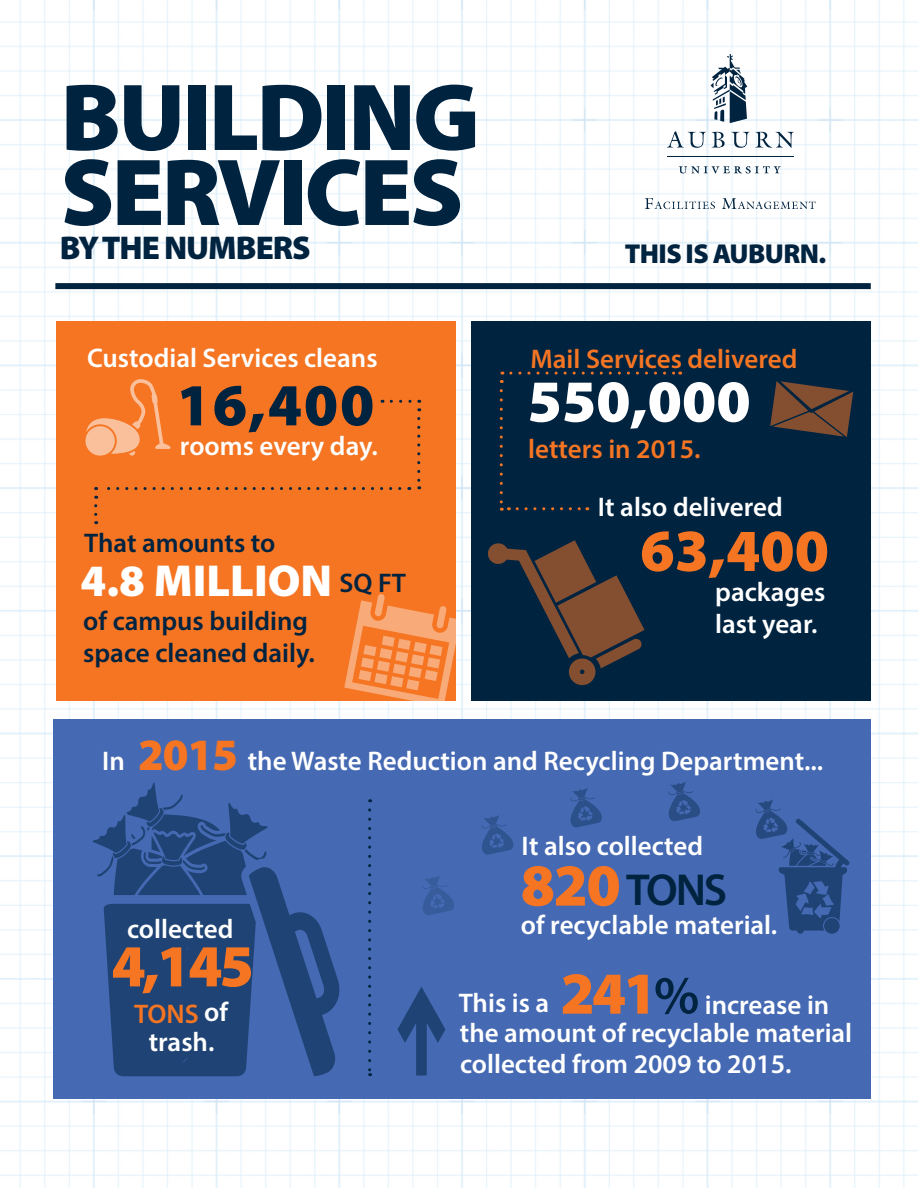
<style>
.page{position:relative;width:918px;height:1188px;background:#fff}
.page>*{position:absolute;margin:0;border:0;box-sizing:border-box;transform-origin:0 0}
.t1{font:900 96px "Myriad Pro";letter-spacing:-.03em;color:#002340}
.t2{font:900 60px "Myriad Pro";letter-spacing:-.025em;color:#f57523}
.t3{font:900 60px "Myriad Pro";color:#fff}
.t4{font:900 60px "Myriad Pro";color:#002340}
.t5{font:600 54px "Myriad Pro";color:#002340}
.t6{font:900 45px "Myriad Pro";color:#fff}
.t7{font:900 45px "Myriad Pro";color:#f57523}
.t8{font:600 45px "Myriad Pro";color:#002340}
.t9{font:900 33px "Myriad Pro";letter-spacing:-.03em;color:#002340}
.t10{font:900 27.45px "Myriad Pro";letter-spacing:-.02em;color:#002340}
.t11{font:600 27px "Myriad Pro";color:#fff}
.t12{font:600 27px "Myriad Pro";color:#002340}
.t13{font:600 27px "Myriad Pro";color:#f57523}
.s1{color:#fff}
</style>
<div class="page">
<img style="left:0;top:0;width:918px;height:1188px">
<div style="left:55px;top:283px;width:816px;height:6px;background:#002340"></div>
<svg style="left:667px;top:131px;width:39px;height:17px"></svg>
<svg style="left:712px;top:132px;width:13px;height:16px"></svg>
<svg style="left:731px;top:132px;width:18px;height:16px"></svg>
<svg style="left:755px;top:132px;width:39px;height:16px"></svg>
<hr style="left:667px;top:156px;width:126px;height:1px;background:#002340">
<svg style="left:711px;top:54px;width:36px;height:69px"></svg>
<svg style="left:679px;top:166px;width:102px;height:8px"></svg>
<svg style="left:645px;top:198px;width:70px;height:11px"></svg>
<svg style="left:722px;top:198px;width:94px;height:11px"></svg>
<div style="left:56px;top:321px;width:400px;height:379px;background:#f57523"></div>
<div style="left:471px;top:321px;width:400px;height:380px;background:#002340"></div>
<div style="left:53px;top:720px;width:818px;height:379px;background:#4569b2"></div>
<svg style="left:86px;top:379px;width:85px;height:77px"></svg>
<svg style="left:85px;top:426px;width:30px;height:30px"></svg>
<svg style="left:96px;top:487px;width:304px;height:3px"></svg>
<svg style="left:94px;top:506px;width:3px;height:18px"></svg>
<svg style="left:344px;top:594px;width:116px;height:113px"></svg>
<svg style="left:770px;top:381px;width:83px;height:56px"></svg>
<svg style="left:511px;top:372px;width:170px;height:3px"></svg>
<svg style="left:501px;top:372px;width:2px;height:11px"></svg>
<svg style="left:500px;top:391px;width:9px;height:120px"></svg>
<svg style="left:517px;top:507px;width:71px;height:3px"></svg>
<svg style="left:487px;top:540px;width:158px;height:145px"></svg>
<svg style="left:368px;top:810px;width:3px;height:266px"></svg>
<svg style="left:397px;top:987px;width:48px;height:89px"></svg>
<svg style="left:92px;top:783px;width:248px;height:293px"></svg>
<svg style="left:423px;top:876px;width:31px;height:39px"></svg>
<svg style="left:482px;top:815px;width:32px;height:40px"></svg>
<svg style="left:570px;top:788px;width:32px;height:39px"></svg>
<svg style="left:668px;top:782px;width:32px;height:39px"></svg>
<svg style="left:755px;top:799px;width:95px;height:135px"></svg>
<svg style="left:391px;top:400px;width:29px;height:11px"></svg>
<svg style="left:417px;top:418px;width:3px;height:71px"></svg>
<p class="t1" style="left:61px;top:53px;width:421px">BUILDING</p>
<p class="t1" style="left:61px;top:128px;width:404px">SERVICES</p>
<p class="t9" style="left:60px;top:226px;width:252px">BY THE NUMBERS</p>
<p class="t10" style="left:625px;top:235px;width:203px">THIS IS AUBURN.</p>
<p class="t11" style="left:87px;top:341px;width:292px">Custodial Services cleans</p>
<p class="t4" style="left:176px;top:365px;width:199px">16,400</p>
<p class="t11" style="left:180px;top:429px;width:199px">rooms every day.</p>
<p class="t12" style="left:84px;top:526px;width:193px">That amounts to</p>
<p class="t6" style="left:81px;top:551px;width:253px">4.8 MILLION</p>
<p class="t12" style="left:339px;top:565px;width:68px">SQ FT</p>
<p class="t12" style="left:83px;top:604px;width:226px">of campus building</p>
<p class="t12" style="left:83px;top:636px;width:233px">space cleaned daily.</p>
<p class="t13" style="left:530px;top:342px;width:268px">Mail Services delivered</p>
<p class="t3" style="left:527px;top:361px;width:225px">550,000</p>
<p class="t13" style="left:528px;top:432px;width:174px">letters in 2015.</p>
<p class="t11" style="left:598px;top:490px;width:186px">It also delivered</p>
<p class="t2" style="left:640px;top:511px;width:190px">63,400</p>
<p class="t11" style="left:715px;top:575px;width:112px">packages</p>
<p class="t11" style="left:715px;top:607px;width:104px">last year.</p>
<p class="t11" style="left:102px;top:744px;width:24px">In</p>
<p class="t7" style="left:138px;top:724px;width:101px">2015</p>
<p class="t11" style="left:248px;top:744px;width:577px">the Waste Reduction and Recycling Department...</p>
<p class="t11" style="left:127px;top:912px;width:108px">collected</p>
<p class="t2" style="left:111px;top:926px;width:144px">4,145</p>
<p class="t13" style="left:134px;top:997px;width:95px">TONS <span class="s1">of</span></p>
<p class="t11" style="left:149px;top:1025px;width:67px">trash.</p>
<p class="t11" style="left:522px;top:829px;width:183px">It also collected</p>
<p class="t2" style="left:521px;top:845px;width:102px">820</p>
<p class="t8" style="left:626px;top:861px;width:103px">TONS</p>
<p class="t11" style="left:521px;top:908px;width:258px">of recyclable material.</p>
<p class="t2" style="left:560px;top:953px;width:99px">241</p>
<p class="t5" style="left:654px;top:961px;width:47px">%</p>
<p class="t11" style="left:459px;top:986px;width:92px">This is a</p>
<p class="t11" style="left:705px;top:988px;width:126px">increase in</p>
<p class="t11" style="left:460px;top:1016px;width:394px">the amount of recyclable material</p>
<p class="t11" style="left:460px;top:1047px;width:333px">collected from 2009 to 2015.</p>
</div>
